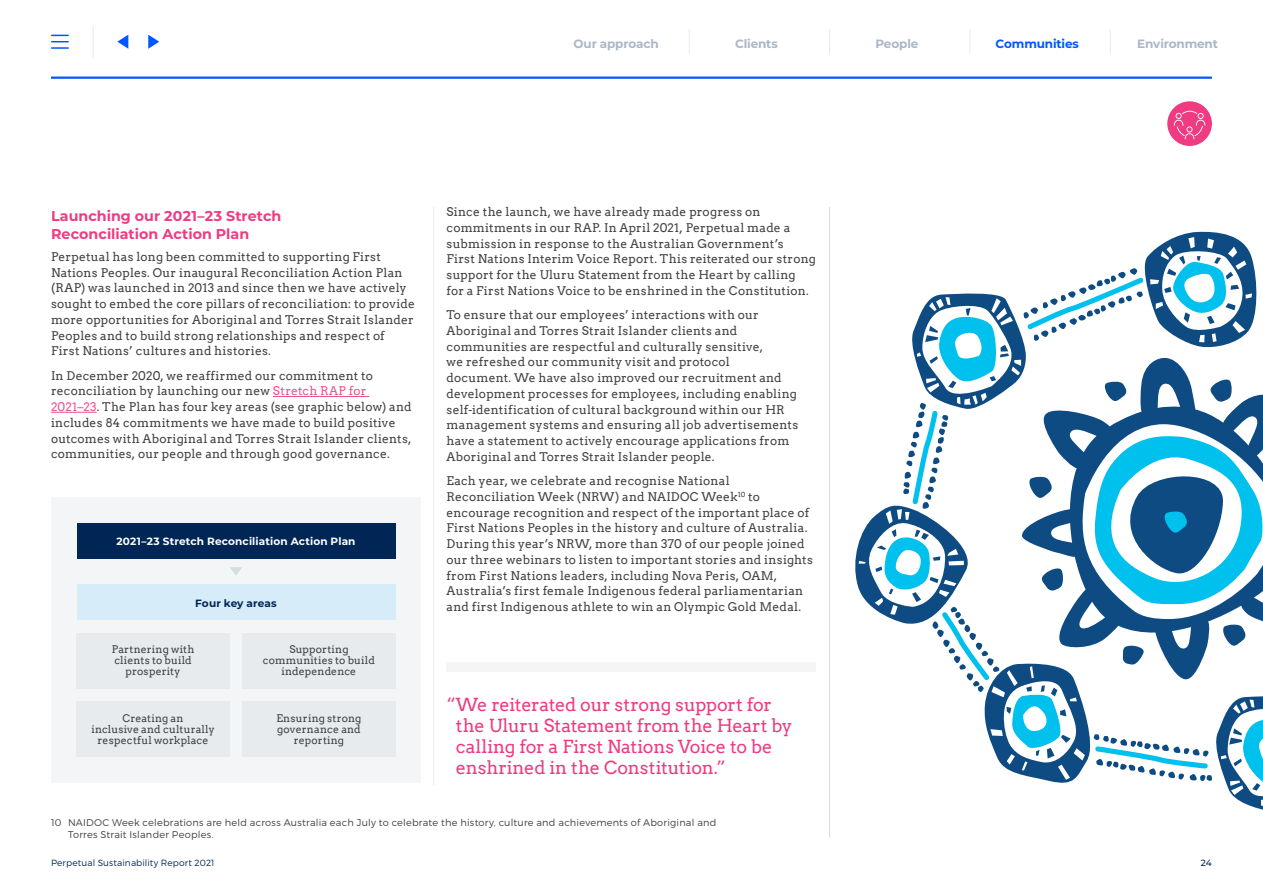
<style>
.page{position:relative;width:1263px;height:893px;background:#fff}
.page>*{position:absolute;margin:0;border:0;box-sizing:border-box;transform-origin:0 0}
.Quote__12pt{font:18px/21px "Arvo";letter-spacing:-.015em;color:#ee3b82}
._03_Heading_Level_3{font:700 14.25px/18px "Montserrat";letter-spacing:.005em;color:#ee3b82}
._05_Body{font:12px/15.8px "Arvo";letter-spacing:.015em;color:#414042}
.t1{font:700 12px "Montserrat";letter-spacing:-.01em;color:#abb7c7}
.t2{font:700 12px "Montserrat";letter-spacing:-.015em;color:#0057ff}
._06_Bullets{font:10.5px/11.2px "Arvo";letter-spacing:.015em;color:#414042;text-align:center}
._06_Bullets-2{font:700 10.5px "Montserrat";letter-spacing:.015em;color:#fff}
._06_Bullets-3{font:700 10.5px "Montserrat";letter-spacing:.01em;color:#002655}
._09_Footnotes___Smal{font:300 9.75px/11.2px "Montserrat";letter-spacing:.02em;color:#414042}
.t3{font:300 9px "Montserrat";letter-spacing:.015em;color:#002655}
.t4{font:500 9px "Montserrat";color:#002655}
.s1{color:#f04f8f}
</style>
<div class="page">
<hr style="left:829px;top:207px;width:1px;height:631px;background:#d3dce0">
<hr style="left:273px;top:396px;width:96px;height:1px;background:#f04f8f">
<hr style="left:51px;top:412px;width:46px;height:1px;background:#f04f8f">
<div style="left:51px;top:497px;width:370px;height:286px;background:#f3f5f6"></div>
<hr style="left:433px;top:207px;width:1px;height:578px;background:#e7ebed">
<div style="left:77px;top:523px;width:318px;height:36px;background:#002655"></div>
<svg style="left:230px;top:567px;width:12px;height:8px"></svg>
<div style="left:77px;top:584px;width:318px;height:36px;background:#d6ecf9"></div>
<div style="left:77px;top:633px;width:153px;height:56px;background:#e7ebed"></div>
<div style="left:77px;top:701px;width:153px;height:56px;background:#e7ebed"></div>
<div style="left:242px;top:633px;width:153px;height:56px;background:#e7ebed"></div>
<div style="left:242px;top:701px;width:153px;height:56px;background:#e7ebed"></div>
<div style="left:446px;top:662px;width:370px;height:10px;background:#f3f5f6"></div>
<svg style="left:855px;top:231px;width:408px;height:579px"></svg>
<hr style="left:93px;top:26px;width:1px;height:32px;background:#e6ecee">
<svg style="left:51px;top:35px;width:18px;height:14px"></svg>
<svg style="left:117px;top:35px;width:11px;height:14px"></svg>
<svg style="left:148px;top:35px;width:11px;height:14px"></svg>
<hr style="left:51px;top:77px;width:1161px;height:2px;background:#0057ff">
<svg style="left:689px;top:29px;width:1px;height:25px"></svg>
<svg style="left:829px;top:29px;width:1px;height:25px"></svg>
<svg style="left:969px;top:29px;width:1px;height:25px"></svg>
<svg style="left:1110px;top:29px;width:1px;height:25px"></svg>
<div style="left:1167px;top:101px;width:45px;height:45px;background:#ee3b82;border-radius:50%"></div>
<svg style="left:1174px;top:111px;width:31px;height:28px"></svg>
<p class="t1" style="left:573px;top:35px;width:87px">Our approach</p>
<p class="t1" style="left:735px;top:35px;width:44px">Clients</p>
<p class="t1" style="left:875px;top:35px;width:45px">People</p>
<p class="t2" style="left:995px;top:35px;width:85px">Communities</p>
<p class="t1" style="left:1137px;top:35px;width:82px">Environment</p>
<p class="_03_Heading_Level_3" style="left:51px;top:206px;width:232px">Launching our 2021–23 Stretch<br>Reconciliation Action Plan</p>
<p class="_05_Body" style="left:51px;top:249px;width:365px">Perpetual has long been committed to supporting First Nations Peoples. Our inaugural Reconciliation Action Plan (RAP) was launched in 2013 and since then we have actively sought to embed the core pillars of reconciliation: to provide more opportunities for Aboriginal and Torres Strait Islander Peoples and to build strong relationships and respect of First Nations’ cultures and histories.</p>
<p class="_05_Body" style="left:51px;top:367px;width:362px">In December 2020, we reaffirmed our commitment to reconciliation by launching our new <span class="s1">Stretch RAP for 2021–23</span>. The Plan has four key areas (see graphic below) and includes 84 commitments we have made to build positive outcomes with Aboriginal and Torres Strait Islander clients, communities, our people and through good governance.</p>
<p class="_06_Bullets-2" style="left:116px;top:534px;width:241px">2021–23 Stretch Reconciliation Action Plan</p>
<p class="_06_Bullets-3" style="left:195px;top:595px;width:83px">Four key areas</p>
<p class="_06_Bullets" style="left:112px;top:643px;width:84px">Partnering with clients to build prosperity</p>
<p class="_06_Bullets" style="left:91px;top:712px;width:125px">Creating an<br>inclusive and culturally respectful workplace</p>
<p class="_06_Bullets" style="left:263px;top:643px;width:114px">Supporting communities to build independence</p>
<p class="_06_Bullets" style="left:276px;top:712px;width:86px">Ensuring strong governance and reporting</p>
<p class="_05_Body" style="left:446px;top:204px;width:371px">Since the launch, we have already made progress on commitments in our RAP. In April 2021, Perpetual made a submission in response to the Australian Government’s<br>First Nations Interim Voice Report. This reiterated our strong support for the Uluru Statement from the Heart by calling for a First Nations Voice to be enshrined in the Constitution.</p>
<p class="_05_Body" style="left:446px;top:307px;width:353px">To ensure that our employees’ interactions with our Aboriginal and Torres Strait Islander clients and communities are respectful and culturally sensitive,<br>we refreshed our community visit and protocol<br>document. We have also improved our recruitment and development processes for employees, including enabling self-identification of cultural background within our HR management systems and ensuring all job advertisements have a statement to actively encourage applications from Aboriginal and Torres Strait Islander people.</p>
<p class="_05_Body" style="left:446px;top:473px;width:368px">Each year, we celebrate and recognise National Reconciliation Week (NRW) and NAIDOC Week<sup>10</sup> to encourage recognition and respect of the important place of First Nations Peoples in the history and culture of Australia.<br>During this year’s NRW, more than 370 of our people joined our three webinars to listen to important stories and insights from First Nations leaders, including Nova Peris, OAM, Australia’s first female Indigenous federal parliamentarian and first Indigenous athlete to win an Olympic Gold Medal.</p>
<p class="Quote__12pt" style="left:456px;top:694px;width:338px;text-indent:-9px">“We reiterated our strong support for the Uluru Statement from the Heart by calling for a First Nations Voice to be enshrined in the Constitution.”</p>
<p class="_09_Footnotes___Smal" style="left:68px;top:817px;width:650px;text-indent:-17px">10 NAIDOC Week celebrations are held across Australia each July to celebrate the history, culture and achievements of Aboriginal and<br>Torres Strait Islander Peoples.</p>
<p class="t3" style="left:51px;top:857px;width:165px">Perpetual Sustainability Report 2021</p>
<p class="t4" style="left:1201px;top:857px;width:13px">24</p>
</div>
